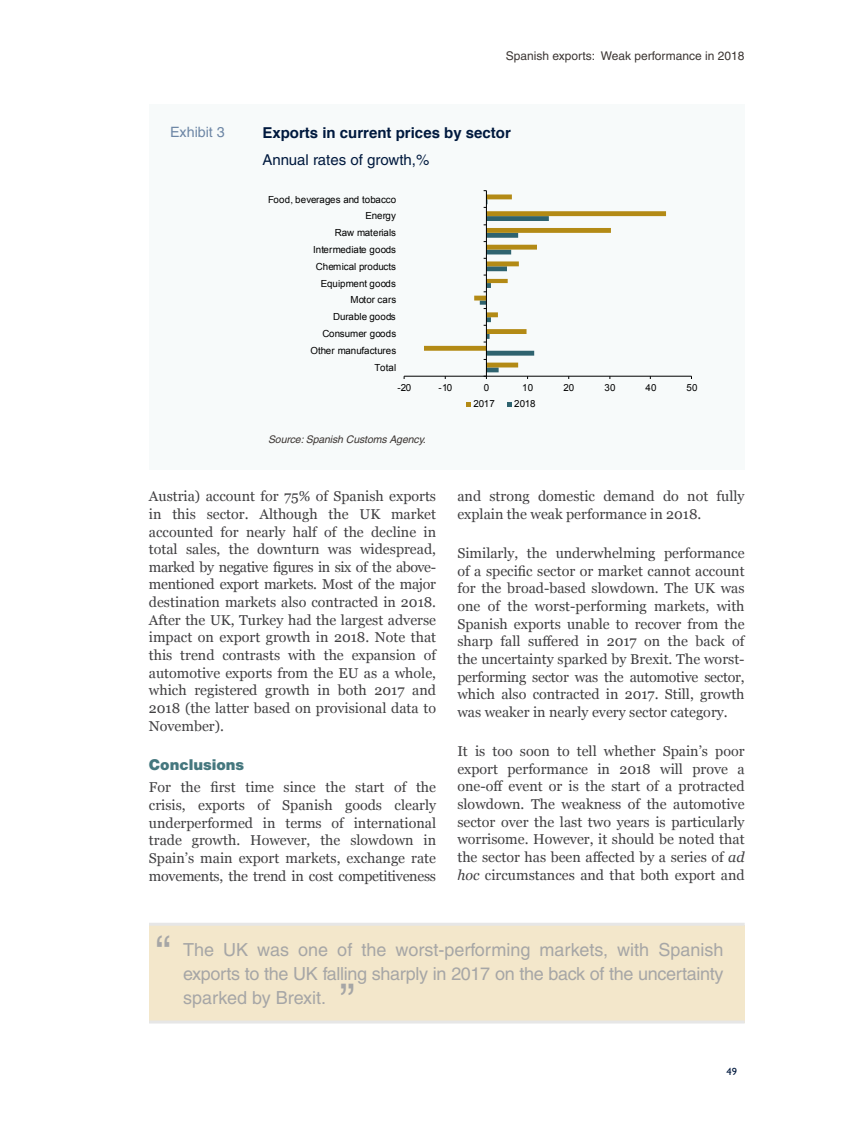
<style>
.page{position:relative;width:851px;height:1127px;background:#fff}
.page>*{position:absolute;margin:0;border:0;box-sizing:border-box;transform-origin:0 0}
.t1{font:45px "Helvetica";color:#a6a6a6}
.t2{font:18px/24px "Helvetica";letter-spacing:-.02em;color:#a6a6a6;text-align:justify}
.t3{font:700 15px "Helvetica";color:#00193e}
.t4{font:15px "Helvetica";color:#00193e}
.t5{font:900 15px "Helvetica Neue";color:#45777e}
.t6{font:14.25px/17.7px "Georgia";color:#414042;text-align:justify}
.t7{font:14.25px "Helvetica";color:#6d86a5}
.t8{font:12px "Helvetica";color:#3c3633}
.t9{font:italic 10.5px "Helvetica";letter-spacing:-.01em;color:#3c3633}
.t10{font:500 10.5px "Gill Sans MT Std";color:#00193e}
.t11{font:9.75px "Arial";letter-spacing:.015em;color:#000}
.s1{font-style:italic}
</style>
<div class="page">
<div style="left:149px;top:104px;width:595px;height:365px;background:#f7fafa"></div>
<svg style="left:424px;top:194px;width:242px;height:157px"></svg>
<hr style="left:404px;top:376px;width:287px;height:1px;background:#000">
<hr style="left:486px;top:191px;width:1px;height:185px;background:#000">
<svg style="left:479px;top:199px;width:69px;height:180px"></svg>
<svg style="left:466px;top:402px;width:4px;height:4px"></svg>
<svg style="left:507px;top:402px;width:5px;height:4px"></svg>
<div style="left:149px;top:925px;width:595px;height:98px;background:#f3e7cb"></div>
<hr style="left:149px;top:923px;width:595px;height:3px;background:#e6e6e6">
<hr style="left:149px;top:1020px;width:595px;height:3px;background:#e6e6e6">
<p class="t7" style="left:170px;top:123px;width:56px">Exhibit 3</p>
<p class="t8" style="left:505px;top:49px;width:240px">Spanish exports: Weak performance in 2018</p>
<p class="t3" style="left:262px;top:123px;width:250px">Exports in current prices by sector</p>
<p class="t4" style="left:262px;top:151px;width:168px">Annual rates of growth,%</p>
<p class="t11" style="left:268px;top:193px;width:130px">Food, beverages and tobacco</p>
<p class="t11" style="left:365px;top:210px;width:32px">Energy</p>
<p class="t11" style="left:335px;top:226px;width:63px">Raw materials</p>
<p class="t11" style="left:313px;top:243px;width:84px">Intermediate goods</p>
<p class="t11" style="left:316px;top:260px;width:82px">Chemical products</p>
<p class="t11" style="left:320px;top:277px;width:77px">Equipment goods</p>
<p class="t11" style="left:350px;top:294px;width:47px">Motor cars</p>
<p class="t11" style="left:333px;top:310px;width:64px">Durable goods</p>
<p class="t11" style="left:322px;top:327px;width:75px">Consumer goods</p>
<p class="t11" style="left:310px;top:344px;width:87px">Other manufactures</p>
<p class="t11" style="left:374px;top:361px;width:23px">Total</p>
<p class="t11" style="left:397px;top:381px;width:15px">-20</p>
<p class="t11" style="left:438px;top:381px;width:15px">-10</p>
<p class="t11" style="left:484px;top:381px;width:7px">0</p>
<p class="t11" style="left:522px;top:381px;width:12px">10</p>
<p class="t11" style="left:563px;top:381px;width:12px">20</p>
<p class="t11" style="left:604px;top:381px;width:12px">30</p>
<p class="t11" style="left:645px;top:381px;width:12px">40</p>
<p class="t11" style="left:686px;top:381px;width:12px">50</p>
<p class="t9" style="left:268px;top:433px;width:159px">Source: Spanish Customs Agency.</p>
<p class="t11" style="left:473px;top:397px;width:23px">2017</p>
<p class="t11" style="left:514px;top:397px;width:23px">2018</p>
<p class="t6" style="left:149px;top:488px;width:289px">Austria) account for 75% of Spanish exports in this sector. Although the UK market accounted for nearly half of the decline in total sales, the downturn was widespread, marked by negative figures in six of the above&shy;mentioned export markets. Most of the major destination markets also contracted in 2018.<br>After the UK, Turkey had the largest adverse impact on export growth in 2018. Note that this trend contrasts with the expansion of automotive exports from the EU as a whole, which registered growth in both 2017 and 2018 (the latter based on provisional data to November).</p>
<p class="t5" style="left:149px;top:756px;width:97px">Conclusions</p>
<p class="t6" style="left:149px;top:779px;width:289px">For the first time since the start of the crisis, exports of Spanish goods clearly underperformed in terms of international trade growth. However, the slowdown in Spain’s main export markets, exchange rate movements, the trend in cost competitiveness</p>
<p class="t6" style="left:457px;top:488px;width:288px">and strong domestic demand do not fully explain the weak performance in 2018.</p>
<p class="t6" style="left:457px;top:544px;width:289px">Similarly, the underwhelming performance of a specific sector or market cannot account for the broad-based slowdown. The UK was one of the worst-performing markets, with Spanish exports unable to recover from the sharp fall suffered in 2017 on the back of the uncertainty sparked by Brexit. The worst&shy;performing sector was the automotive sector, which also contracted in 2017. Still, growth was weaker in nearly every sector category.</p>
<p class="t6" style="left:457px;top:742px;width:289px">It is too soon to tell whether Spain’s poor export performance in 2018 will prove a one-off event or is the start of a protracted slowdown. The weakness of the automotive sector over the last two years is particularly worrisome. However, it should be noted that the sector has been affected by a series of <span class="s1">ad hoc</span> circumstances and that both export and</p>
<h1 class="t1" style="left:155px;top:925px;width:16px">“</h1>
<p class="t2" style="left:183px;top:937px;width:542px">The UK was one of the worst-performing markets, with Spanish exports to the UK falling sharply in 2017 on the back of the uncertainty sparked by Brexit.</p>
<h1 class="t1" style="left:340px;top:973px;width:16px">”</h1>
<p class="t10" style="left:726px;top:1065px;width:12px">49</p>
</div>
